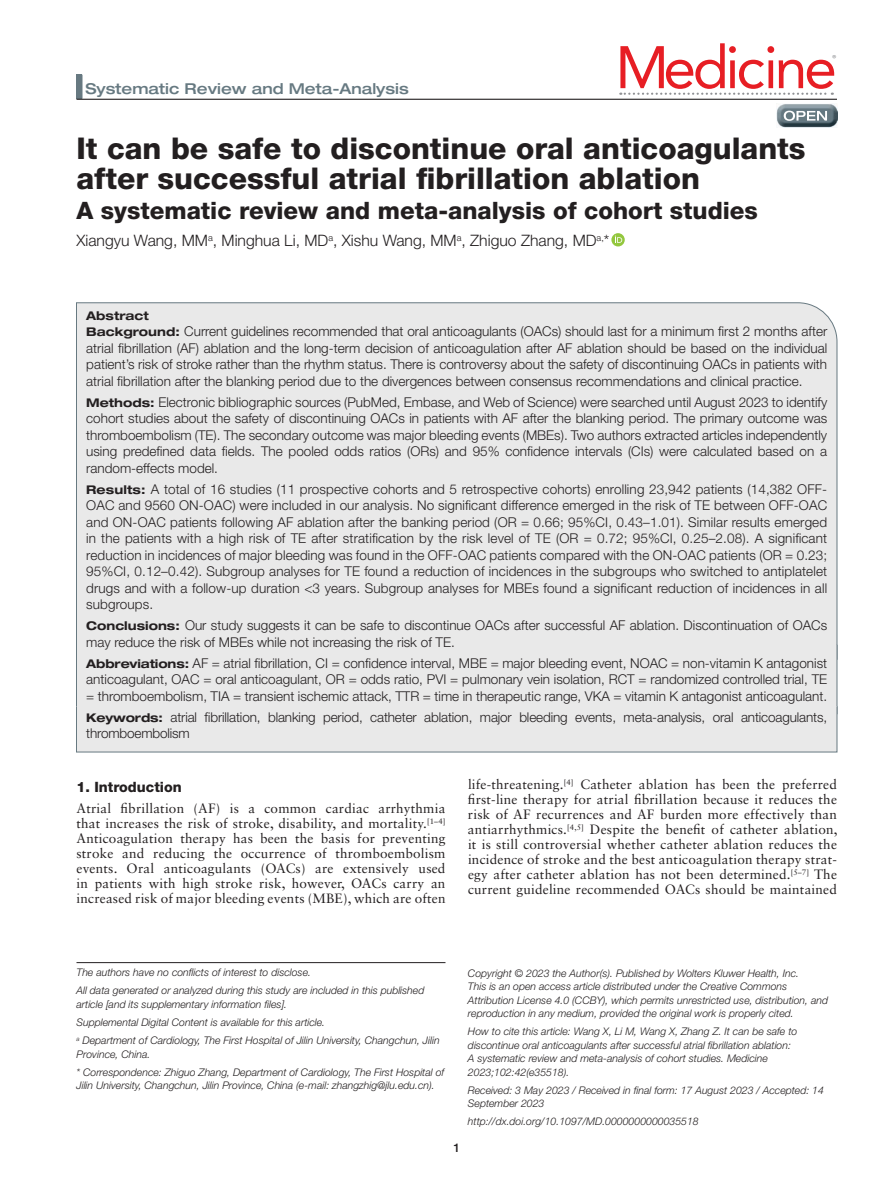
<style>
.page{position:relative;width:891px;height:1188px;background:#fff}
.page>*{position:absolute;margin:0;border:0;box-sizing:border-box;transform-origin:0 0}
.t1{font:59.4px "Avenir";letter-spacing:-.06em;color:#e71e24}
.t2{font:800 30px/30px "Helvetica Neue LT Std";color:#231f20}
.t3{font:800 24px "Helvetica Neue LT Std";color:#231f20}
.t4{font:300 15.75px "Helvetica Neue LT Std";color:#231f20}
.t5{font:500 expanded 15px "Helvetica Neue LT Std";color:#667981}
.t6{font:800 14.25px "Helvetica Neue LT Std";color:#231f20}
.t7{font:300 13.5px/16.5px "Helvetica Neue LT Std";color:#231f20;text-align:justify}
.t8{font:13.5px/15px "Sabon LT Std";letter-spacing:.015em;color:#231f20;text-align:justify}
.t9{font:700 expanded 12px "Helvetica Neue LT Std";color:#231f20}
.t10{font:500 12px "Helvetica Neue LT Std";color:#231f20}
.t11{font:italic 300 10.5px/13.5px "Helvetica Neue LT Std";color:#231f20}
.t12{font:500 10.35px "Akzidenz Grotesk BE";color:#909295}
.s1{font-weight:700;font-stretch:expanded;font-size:12px}
</style>
<div class="page">
<div style="left:76px;top:74px;width:6px;height:25px;background:#677981"></div>
<hr style="left:76px;top:99px;width:761px;height:1px;background:#231f20">
<img style="left:776px;top:104px;width:61px;height:24px">
<svg style="left:784px;top:111px;width:43px;height:10px"></svg>
<svg style="left:620px;top:93px;width:213px;height:2px"></svg>
<div style="left:76px;top:302px;width:762px;height:359px;background:#e9e9e9"></div>
<div style="left:76px;top:645px;width:761px;height:70px;background:#e9e9e9"></div>
<div style="left:76px;top:706px;width:761px;height:46px;background:#e9e9e9"></div>
<svg style="left:611px;top:233px;width:14px;height:13px"></svg>
<svg style="left:615px;top:236px;width:7px;height:7px"></svg>
<hr style="left:76px;top:962px;width:370px;height:1px;background:#231f20">
<p class="t5" style="left:86px;top:80px;width:325px">Systematic Review and Meta-Analysis</p>
<h1 class="t1" style="left:615px;top:33px;width:223px">Medicine</h1>
<p class="t12" style="left:832px;top:52px;width:6px">®</p>
<h2 class="t2" style="left:76px;top:134px;width:731px">It can be safe to discontinue oral anticoagulants after successful atrial fibrillation ablation</h2>
<h3 class="t3" style="left:76px;top:197px;width:683px">A systematic review and meta-analysis of cohort studies</h3>
<p class="t4" style="left:76px;top:231px;width:534px">Xiangyu Wang, MM<sup>a</sup>, Minghua Li, MD<sup>a</sup>, Xishu Wang, MM<sup>a</sup>, Zhiguo Zhang, MD<sup>a,</sup>*</p>
<p class="t9" style="left:86px;top:308px;width:64px">Abstract</p>
<p class="t7" style="left:86px;top:323px;width:743px"><span class="s1">Background:</span> Current guidelines recommended that oral anticoagulants (OACs) should last for a minimum first 2 months after atrial fibrillation (AF) ablation and the long-term decision of anticoagulation after AF ablation should be based on the individual patient’s risk of stroke rather than the rhythm status. There is controversy about the safety of discontinuing OACs in patients with atrial fibrillation after the blanking period due to the divergences between consensus recommendations and clinical practice.</p>
<p class="t7" style="left:86px;top:394px;width:743px"><span class="s1">Methods:</span> Electronic bibliographic sources (PubMed, Embase, and Web of Science) were searched until August 2023 to identify cohort studies about the safety of discontinuing OACs in patients with AF after the blanking period. The primary outcome was thromboembolism (TE). The secondary outcome was major bleeding events (MBEs). Two authors extracted articles independently using predefined data fields. The pooled odds ratios (ORs) and 95% confidence intervals (CIs) were calculated based on a random-effects model.</p>
<p class="t7" style="left:86px;top:481px;width:743px"><span class="s1">Results:</span> A total of 16 studies (11 prospective cohorts and 5 retrospective cohorts) enrolling 23,942 patients (14,382 OFF-OAC and 9560 ON-OAC) were included in our analysis. No significant difference emerged in the risk of TE between OFF-OAC and ON-OAC patients following AF ablation after the banking period (OR = 0.66; 95%CI, 0.43–1.01). Similar results emerged in the patients with a high risk of TE after stratification by the risk level of TE (OR = 0.72; 95%CI, 0.25–2.08). A significant reduction in incidences of major bleeding was found in the OFF-OAC patients compared with the ON-OAC patients (OR = 0.23; 95%CI, 0.12–0.42). Subgroup analyses for TE found a reduction of incidences in the subgroups who switched to antiplatelet drugs and with a follow-up duration &lt;3 years. Subgroup analyses for MBEs found a significant reduction of incidences in all subgroups.</p>
<p class="t7" style="left:86px;top:617px;width:742px"><span class="s1">Conclusions:</span> Our study suggests it can be safe to discontinue OACs after successful AF ablation. Discontinuation of OACs may reduce the risk of MBEs while not increasing the risk of TE.</p>
<p class="t7" style="left:86px;top:655px;width:742px"><span class="s1">Abbreviations:</span> AF = atrial fibrillation, CI = confidence interval, MBE = major bleeding event, NOAC = non-vitamin K antagonist anticoagulant, OAC = oral anticoagulant, OR = odds ratio, PVI = pulmonary vein isolation, RCT = randomized controlled trial, TE = thromboembolism, TIA = transient ischemic attack, TTR = time in therapeutic range, VKA = vitamin K antagonist anticoagulant.</p>
<p class="t7" style="left:86px;top:709px;width:742px"><span class="s1">Keywords:</span> atrial fibrillation, blanking period, catheter ablation, major bleeding events, meta-analysis, oral anticoagulants, thromboembolism</p>
<p class="t6" style="left:76px;top:779px;width:107px">1. Introduction</p>
<p class="t8" style="left:76px;top:801px;width:371px">Atrial fibrillation (AF) is a common cardiac arrhythmia that increases the risk of stroke, disability, and mortality.<sup>[1–4] </sup>Anticoagulation therapy has been the basis for preventing stroke and reducing the occurrence of thromboembolism events. Oral anticoagulants (OACs) are extensively used in patients with high stroke risk, however, OACs carry an increased risk of major bleeding events (MBE), which are often</p>
<p class="t8" style="left:468px;top:777px;width:371px">life-threatening.<sup>[4]</sup> Catheter ablation has been the preferred first-line therapy for atrial fibrillation because it reduces the risk of AF recurrences and AF burden more effectively than antiarrhythmics.<sup>[4,5]</sup> Despite the benefit of catheter ablation, it is still controversial whether catheter ablation reduces the incidence of stroke and the best anticoagulation therapy strat&shy;egy after catheter ablation has not been determined.<sup>[5–7]</sup> The current guideline recommended OACs should be maintained</p>
<p class="t11" style="left:76px;top:964px;width:349px;line-height:18px">The authors have no conflicts of interest to disclose.<br>All data generated or analyzed during this study are included in this published</p>
<p class="t11" style="left:76px;top:995px;width:365px;line-height:18px">article [and its supplementary information files].<br>Supplemental Digital Content is available for this article.<br><sup>a</sup> Department of Cardiology, The First Hospital of Jilin University, Changchun, Jilin</p>
<p class="t11" style="left:76px;top:1045px;width:369px;line-height:18px">Province, China.<br>* Correspondence: Zhiguo Zhang, Department of Cardiology, The First Hospital of</p>
<p class="t11" style="left:76px;top:1078px;width:360px">Jilin University, Changchun, Jilin Province, China (e-mail: zhangzhig@jlu.edu.cn).</p>
<p class="t10" style="left:453px;top:1140px;width:8px">1</p>
<p class="t11" style="left:468px;top:966px;width:362px">Copyright © 2023 the Author(s). Published by Wolters Kluwer Health, Inc.<br>This is an open access article distributed under the Creative Commons Attribution License 4.0 (CCBY), which permits unrestricted use, distribution, and reproduction in any medium, provided the original work is properly cited.</p>
<p class="t11" style="left:468px;top:1024px;width:331px">How to cite this article: Wang X, Li M, Wang X, Zhang Z. It can be safe to discontinue oral anticoagulants after successful atrial fibrillation ablation:<br>A systematic review and meta-analysis of cohort studies. Medicine 2023;102:42(e35518).</p>
<p class="t11" style="left:468px;top:1083px;width:357px">Received: 3 May 2023 / Received in final form: 17 August 2023 / Accepted: 14<br>September 2023</p>
<p class="t11" style="left:468px;top:1114px;width:232px">http://dx.doi.org/10.1097/MD.0000000000035518</p>
</div>
